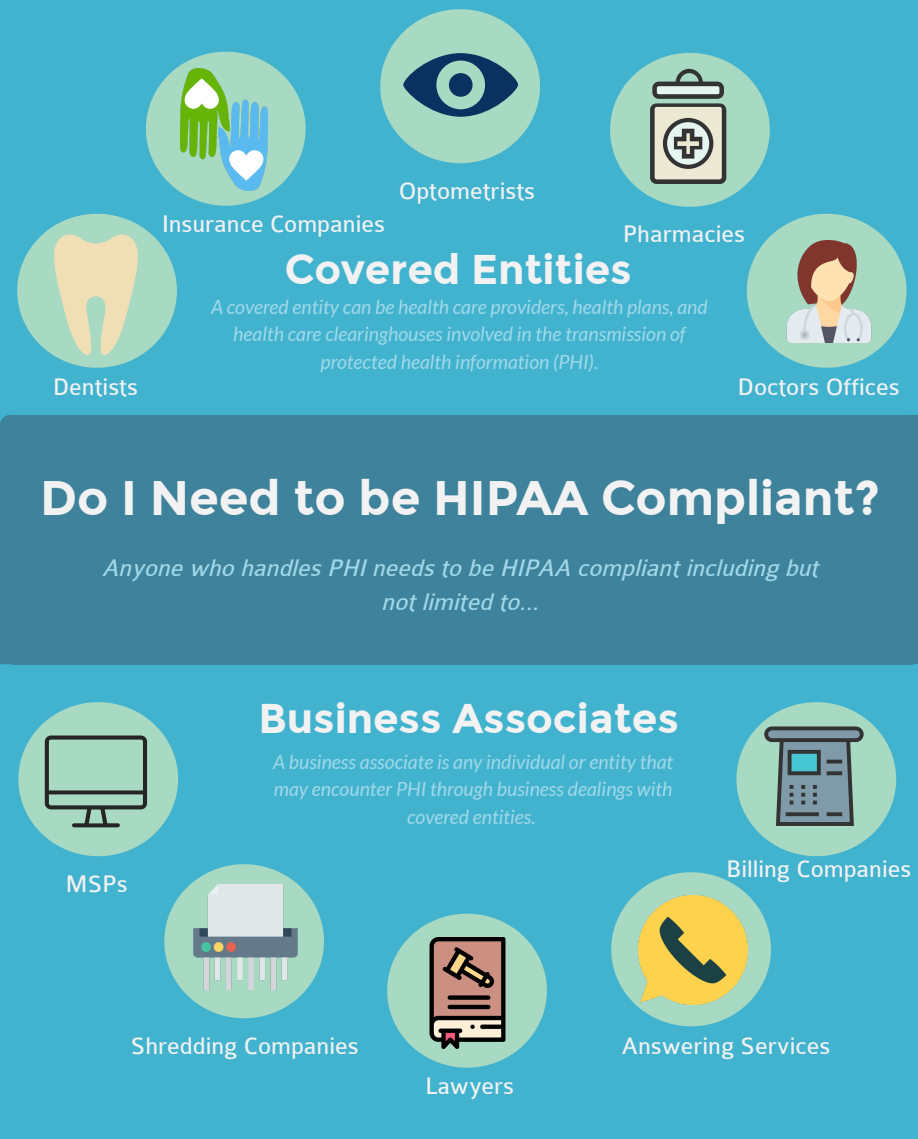
<style>
.page{position:relative;width:918px;height:1139px;background:#fff}
.page>*{position:absolute;margin:0;border:0;box-sizing:border-box;transform-origin:0 0}
.t1{font:700 48.3px "Montserrat";color:#f2f2f2}
.t2{font:700 41.4px "Montserrat";color:#f2f2f2}
.t3{font:25.35px "Colaborate";color:#f2f2f2}
.t4{font:italic 25.35px/34.5px "Colaborate";color:#a1d8e9;text-align:center}
.t5{font:italic 19.5px/27.6px "Lato";color:#a1d8e9;text-align:center}
</style>
<div class="page">
<div style="left:0;top:0;width:918px;height:1138px;background:#42b3ce"></div>
<div style="left:13px;top:415px;width:900px;height:249px;background:#3e839b"></div>
<svg style="left:913px;top:415px;width:5px;height:249px"></svg>
<div style="left:0;top:415px;width:13px;height:249px;background:#3e839b"></div>
<svg style="left:146px;top:52px;width:160px;height:154px"></svg>
<svg style="left:747px;top:214px;width:160px;height:154px"></svg>
<svg style="left:17px;top:214px;width:160px;height:154px"></svg>
<svg style="left:380px;top:9px;width:160px;height:154px"></svg>
<div style="left:449px;top:73px;width:24px;height:24px;background:#0a3160;border-radius:50%"></div>
<img style="left:163px;top:69px;width:122px;height:122px">
<svg style="left:164px;top:864px;width:160px;height:154px"></svg>
<svg style="left:387px;top:913px;width:160px;height:154px"></svg>
<svg style="left:611px;top:872px;width:160px;height:154px"></svg>
<svg style="left:18px;top:702px;width:160px;height:154px"></svg>
<img style="left:193px;top:885px;width:105px;height:104px">
<img style="left:412px;top:938px;width:111px;height:110px">
<img style="left:639px;top:895px;width:109px;height:109px">
<img style="left:778px;top:240px;width:102px;height:102px">
<svg style="left:610px;top:53px;width:160px;height:154px"></svg>
<svg style="left:736px;top:702px;width:160px;height:154px"></svg>
<p class="t3" style="left:162px;top:211px;width:224px">Insurance Companies</p>
<p class="t3" style="left:399px;top:178px;width:138px">Optometrists</p>
<p class="t3" style="left:623px;top:221px;width:124px">Pharmacies</p>
<h2 class="t2" style="left:285px;top:245px;width:348px">Covered Entities</h2>
<p class="t3" style="left:53px;top:374px;width:87px">Dentists</p>
<p class="t5" style="left:211px;top:294px;width:498px">A covered entity can be health care providers, health plans, and health care clearinghouses involved in the transmission of protected health information (PHI).</p>
<p class="t3" style="left:738px;top:374px;width:164px">Doctors Offices</p>
<h1 class="t1" style="left:40px;top:469px;width:841px">Do I Need to be HIPAA Compliant?</h1>
<p class="t4" style="left:102px;top:551px;width:725px">Anyone who handlesPHIneedsto be HIPAA compliantincluding but notlimited to...</p>
<h2 class="t2" style="left:259px;top:694px;width:422px">Business Associates</h2>
<p class="t3" style="left:65px;top:870px;width:64px">MSPs</p>
<p class="t5" style="left:273px;top:749px;width:402px">A business associate is any individual or entity that may encounter PHI through business dealings with covered entities.</p>
<p class="t3" style="left:726px;top:855px;width:187px">Billing Companies</p>
<p class="t3" style="left:131px;top:1032px;width:229px">Shredding Companies</p>
<p class="t3" style="left:425px;top:1073px;width:91px">Lawyers</p>
<p class="t3" style="left:622px;top:1032px;width:210px">Answering Services</p>
</div>
